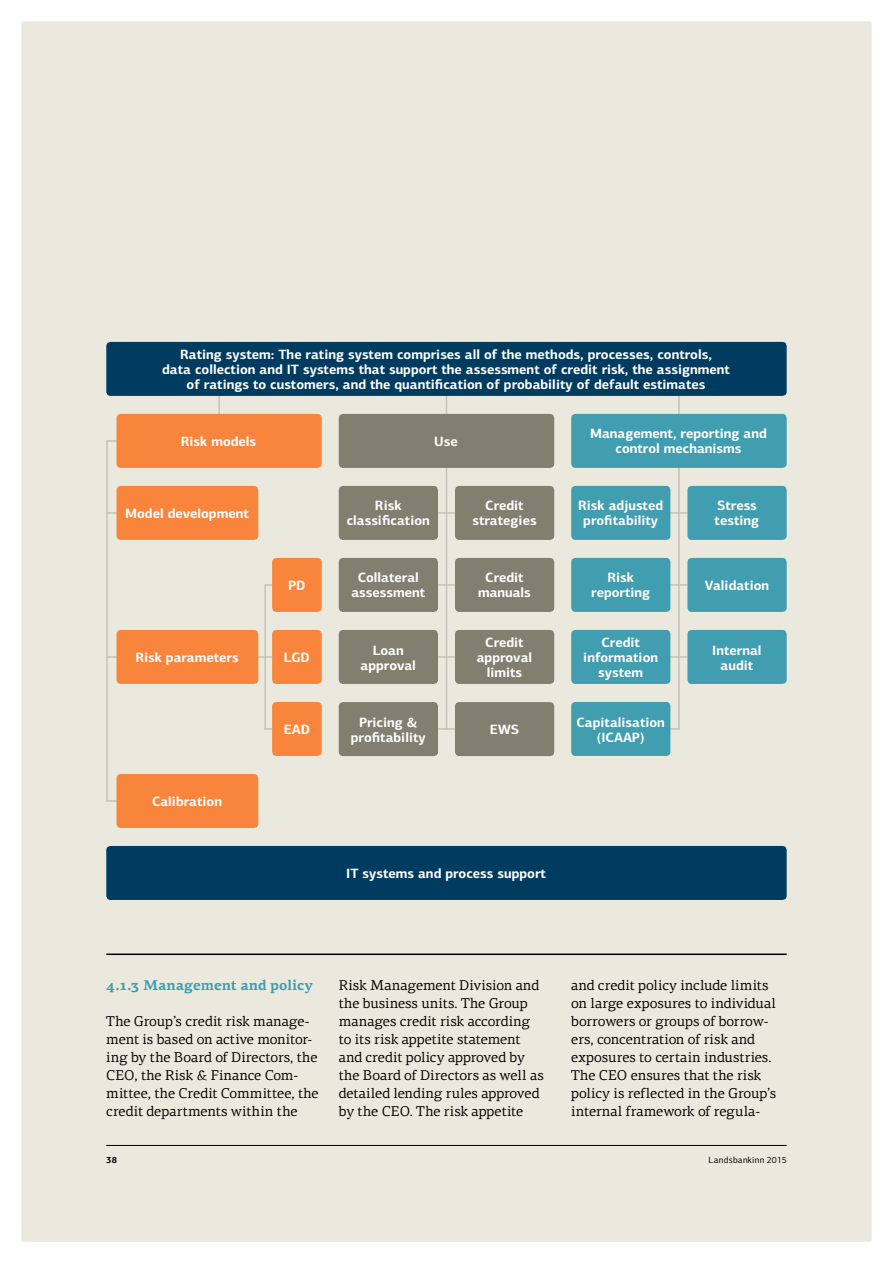
<style>
.page{position:relative;width:893px;height:1263px;background:#fff}
.page>*{position:absolute;margin:0;border:0;box-sizing:border-box;transform-origin:0 0}
.t1{font:14.25px/18px "LB Centro Serif";color:#000}
.t2{font:700 14.25px "LB Centro Serif";letter-spacing:-.005em;color:#409eb0}
.t3{font:700 13.5px/15px "LB Centro Sans";color:#fff;text-align:center}
.t4{font:9px "LB Centro Sans";letter-spacing:.03em;color:#000}
.t5{font:700 9px "LB Centro Sans";color:#000}
</style>
<div class="page">
<div style="left:21px;top:21px;width:851px;height:1221px;background:#ebe9de;border-radius:2px"></div>
<hr style="left:106px;top:1145px;width:681px;height:1px;background:#000">
<hr style="left:106px;top:953px;width:681px;height:2px;background:#000">
<hr style="left:218px;top:394px;width:2px;height:29px;background:#c4c3b8">
<hr style="left:446px;top:392px;width:1px;height:338px;background:#c4c3b8">
<hr style="left:678px;top:391px;width:2px;height:338px;background:#c4c3b8">
<svg style="left:106px;top:440px;width:11px;height:2px"></svg>
<svg style="left:108px;top:512px;width:9px;height:2px"></svg>
<hr style="left:437px;top:512px;width:20px;height:2px;background:#c4c3b8">
<hr style="left:669px;top:512px;width:20px;height:2px;background:#c4c3b8">
<hr style="left:669px;top:584px;width:20px;height:2px;background:#c4c3b8">
<hr style="left:669px;top:656px;width:20px;height:2px;background:#c4c3b8">
<svg style="left:670px;top:728px;width:10px;height:2px"></svg>
<hr style="left:436px;top:584px;width:20px;height:2px;background:#c4c3b8">
<hr style="left:436px;top:656px;width:20px;height:2px;background:#c4c3b8">
<hr style="left:435px;top:728px;width:22px;height:2px;background:#c4c3b8">
<svg style="left:108px;top:656px;width:9px;height:2px"></svg>
<svg style="left:264px;top:584px;width:8px;height:2px"></svg>
<svg style="left:266px;top:728px;width:6px;height:2px"></svg>
<svg style="left:258px;top:656px;width:14px;height:2px"></svg>
<svg style="left:106px;top:800px;width:11px;height:2px"></svg>
<div style="left:106px;top:342px;width:681px;height:54px;background:#003c60;border-radius:4px"></div>
<div style="left:106px;top:846px;width:681px;height:54px;background:#003c60;border-radius:4px"></div>
<div style="left:117px;top:414px;width:205px;height:54px;background:#f9853c;border-radius:4px"></div>
<div style="left:117px;top:486px;width:141px;height:54px;background:#f9853c;border-radius:4px"></div>
<div style="left:117px;top:630px;width:141px;height:54px;background:#f9853c;border-radius:4px"></div>
<div style="left:117px;top:774px;width:141px;height:54px;background:#f9853c;border-radius:4px"></div>
<div style="left:272px;top:558px;width:50px;height:54px;background:#f9853c;border-radius:4px"></div>
<div style="left:272px;top:630px;width:50px;height:54px;background:#f9853c;border-radius:4px"></div>
<div style="left:272px;top:702px;width:50px;height:54px;background:#f9853c;border-radius:4px"></div>
<div style="left:339px;top:414px;width:215px;height:54px;background:#817f70;border-radius:4px"></div>
<div style="left:455px;top:486px;width:99px;height:54px;background:#817f70;border-radius:4px"></div>
<div style="left:455px;top:558px;width:99px;height:54px;background:#817f70;border-radius:4px"></div>
<div style="left:455px;top:630px;width:99px;height:54px;background:#817f70;border-radius:4px"></div>
<div style="left:687px;top:486px;width:100px;height:54px;background:#409eb0;border-radius:4px"></div>
<div style="left:687px;top:558px;width:100px;height:54px;background:#409eb0;border-radius:4px"></div>
<div style="left:687px;top:630px;width:100px;height:54px;background:#409eb0;border-radius:4px"></div>
<div style="left:339px;top:486px;width:99px;height:54px;background:#817f70;border-radius:4px"></div>
<div style="left:339px;top:558px;width:99px;height:54px;background:#817f70;border-radius:4px"></div>
<div style="left:339px;top:630px;width:99px;height:54px;background:#817f70;border-radius:4px"></div>
<div style="left:571px;top:486px;width:99px;height:54px;background:#409eb0;border-radius:4px"></div>
<div style="left:571px;top:558px;width:99px;height:54px;background:#409eb0;border-radius:4px"></div>
<div style="left:571px;top:630px;width:99px;height:54px;background:#409eb0;border-radius:4px"></div>
<div style="left:571px;top:702px;width:99px;height:54px;background:#409eb0;border-radius:4px"></div>
<div style="left:571px;top:414px;width:216px;height:54px;background:#409eb0;border-radius:4px"></div>
<hr style="left:106px;top:441px;width:2px;height:360px;background:#c4c3b8">
<hr style="left:264px;top:585px;width:2px;height:145px;background:#c4c3b8">
<div style="left:455px;top:702px;width:99px;height:54px;background:#817f70;border-radius:4px"></div>
<div style="left:339px;top:702px;width:99px;height:54px;background:#817f70;border-radius:4px"></div>
<p class="t3" style="left:162px;top:347px;width:569px">Rating system: The rating system comprises all of the methods, processes, controls,<br>data collection and IT systems that support the assessment of credit risk, the assignment of ratings to customers, and the quantification of probability of default estimates</p>
<p class="t3" style="left:181px;top:434px;width:77px">Risk models</p>
<p class="t3" style="left:125px;top:506px;width:125px">Model development</p>
<p class="t3" style="left:135px;top:650px;width:105px">Risk parameters</p>
<p class="t3" style="left:152px;top:794px;width:71px">Calibration</p>
<p class="t3" style="left:288px;top:578px;width:19px">PD</p>
<p class="t3" style="left:284px;top:650px;width:27px">LGD</p>
<p class="t3" style="left:284px;top:722px;width:28px">EAD</p>
<p class="t3" style="left:434px;top:434px;width:25px">Use</p>
<p class="t3" style="left:347px;top:498px;width:85px">Risk classification</p>
<p class="t3" style="left:351px;top:570px;width:75px">Collateral assessment</p>
<p class="t3" style="left:361px;top:642px;width:57px">Loan approval</p>
<p class="t3" style="left:351px;top:714px;width:76px">Pricing &amp; profitability</p>
<p class="t3" style="left:472px;top:498px;width:66px">Credit strategies</p>
<p class="t3" style="left:478px;top:570px;width:54px">Credit manuals</p>
<p class="t3" style="left:477px;top:635px;width:57px">Credit approval limits</p>
<p class="t3" style="left:490px;top:722px;width:31px">EWS</p>
<p class="t3" style="left:590px;top:426px;width:178px">Management, reporting and control mechanisms</p>
<p class="t3" style="left:578px;top:498px;width:86px">Risk adjusted profitability</p>
<p class="t3" style="left:591px;top:570px;width:61px">Risk reporting</p>
<p class="t3" style="left:583px;top:635px;width:76px">Credit information system</p>
<p class="t3" style="left:576px;top:714px;width:90px">Capitalisation (ICAAP)</p>
<p class="t3" style="left:715px;top:498px;width:46px;text-align:left">Stress testing</p>
<p class="t3" style="left:705px;top:578px;width:66px">Validation</p>
<p class="t3" style="left:712px;top:642px;width:51px">Internal audit</p>
<p class="t3" style="left:346px;top:866px;width:201px">IT systems and process support</p>
<p class="t2" style="left:106px;top:976px;width:208px">4.1.3 Management and policy</p>
<p class="t1" style="left:106px;top:1012px;width:214px">The Group’s credit risk manage&shy;ment is based on active monitor&shy;ing by the Board of Directors, the<br>CEO, the Risk &amp; Finance Com&shy;mittee, the Credit Committee, the credit departments within the</p>
<p class="t1" style="left:339px;top:976px;width:207px">Risk Management Division and the business units. The Group manages credit risk according to its risk appetite statement and credit policy approved by the Board of Directors as well as detailed lending rules approved by the CEO. The risk appetite</p>
<p class="t1" style="left:571px;top:976px;width:207px">and credit policy include limits on large exposures to individual borrowers or groups of borrow&shy;ers, concentration of risk and exposures to certain industries.<br>The CEO ensures that the risk policy is reflected in the Group’s internal framework of regula-</p>
<p class="t5" style="left:106px;top:1155px;width:12px">38</p>
<p class="t4" style="left:709px;top:1155px;width:80px">Landsbankinn 2015</p>
</div>
